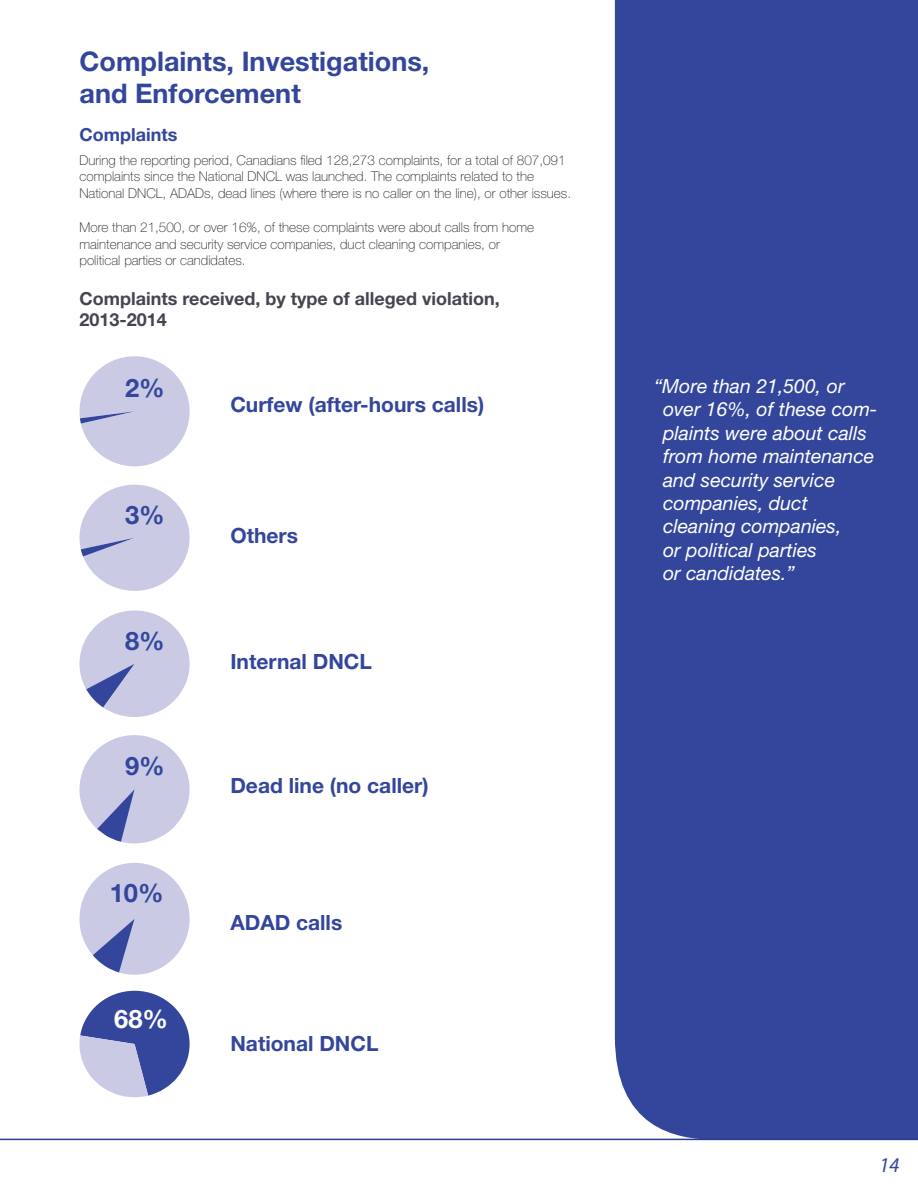
<style>
.page{position:relative;width:918px;height:1188px;background:#fff}
.page>*{position:absolute;margin:0;border:0;box-sizing:border-box;transform-origin:0 0}
.t1{font:700 27px/32.4px "Helvetica Neue";color:#33469b}
.Realsubbietabs{font:700 25.5px "Helvetica Neue";color:#33469b}
.Realsubbietabs-2{font:700 25.5px "Helvetica Neue";color:#fff}
.REALSUBBIES{font:700 21px "Helvetica Neue";color:#33469b}
.t2{font:italic 21px "Myriad Pro";color:#33469b}
.exergue{font:italic 19.5px/23.4px "Helvetica Neue";color:#fff}
.Realsubbietabs-3{font:700 18px/21.6px "Helvetica Neue";color:#454451}
.REALSUBBIES-2{font:700 18px "Helvetica Neue";color:#33469b}
.t3{font:100 13.5px/16.5px "Helvetica Neue";color:#231f20}
</style>
<div class="page">
<div style="left:615px;top:0;width:303px;height:1139px;background:#33469b"></div>
<hr style="left:0;top:1139px;width:918px;height:1px;background:#253f8e">
<svg style="left:80px;top:356px;width:110px;height:110px"></svg>
<svg style="left:80px;top:485px;width:110px;height:106px"></svg>
<svg style="left:80px;top:610px;width:110px;height:107px"></svg>
<svg style="left:80px;top:735px;width:110px;height:108px"></svg>
<svg style="left:79px;top:863px;width:111px;height:112px"></svg>
<svg style="left:79px;top:991px;width:111px;height:106px"></svg>
<p class="t1" style="left:80px;top:44px;width:351px">Complaints, Investigations, and Enforcement</p>
<p class="REALSUBBIES-2" style="left:80px;top:123px;width:99px">Complaints</p>
<p class="t3" style="left:80px;top:152px;width:493px">During the reporting period, Canadians filed 128,273 complaints, for a total of 807,091 complaints since the National DNCL was launched. The complaints related to the<br>National DNCL, ADADs, dead lines (where there is no caller on the line), or other issues.</p>
<p class="t3" style="left:80px;top:219px;width:456px">More than 21,500, or over 16%, of these complaints were about calls from home maintenance and security service companies, duct cleaning companies, or political parties or candidates.</p>
<p class="Realsubbietabs-3" style="left:80px;top:287px;width:422px">Complaints received, by type of alleged violation,<br>2013-2014</p>
<p class="Realsubbietabs" style="left:125px;top:372px;width:41px">2%</p>
<p class="Realsubbietabs" style="left:125px;top:499px;width:41px">3%</p>
<p class="Realsubbietabs" style="left:125px;top:625px;width:41px">8%</p>
<p class="Realsubbietabs" style="left:125px;top:750px;width:41px">9%</p>
<p class="Realsubbietabs" style="left:110px;top:878px;width:55px">10%</p>
<p class="Realsubbietabs-2" style="left:114px;top:1003px;width:55px">68%</p>
<p class="REALSUBBIES" style="left:230px;top:391px;width:255px">Curfew (after-hours calls)</p>
<p class="REALSUBBIES" style="left:230px;top:522px;width:69px">Others</p>
<p class="REALSUBBIES" style="left:230px;top:648px;width:143px">Internal DNCL</p>
<p class="REALSUBBIES" style="left:230px;top:773px;width:200px">Dead line (no caller)</p>
<p class="REALSUBBIES" style="left:230px;top:910px;width:113px">ADAD calls</p>
<p class="REALSUBBIES" style="left:230px;top:1031px;width:150px">National DNCL</p>
<p class="exergue" style="left:663px;top:374px;width:216px;text-indent:-9px">“More than 21,500, or over 16%, of these com&shy;plaints were about calls from home maintenance and security service companies, duct cleaning companies,<br>or political parties<br>or candidates.”</p>
<h3 class="t2" style="left:879px;top:1152px;width:22px">14</h3>
</div>
